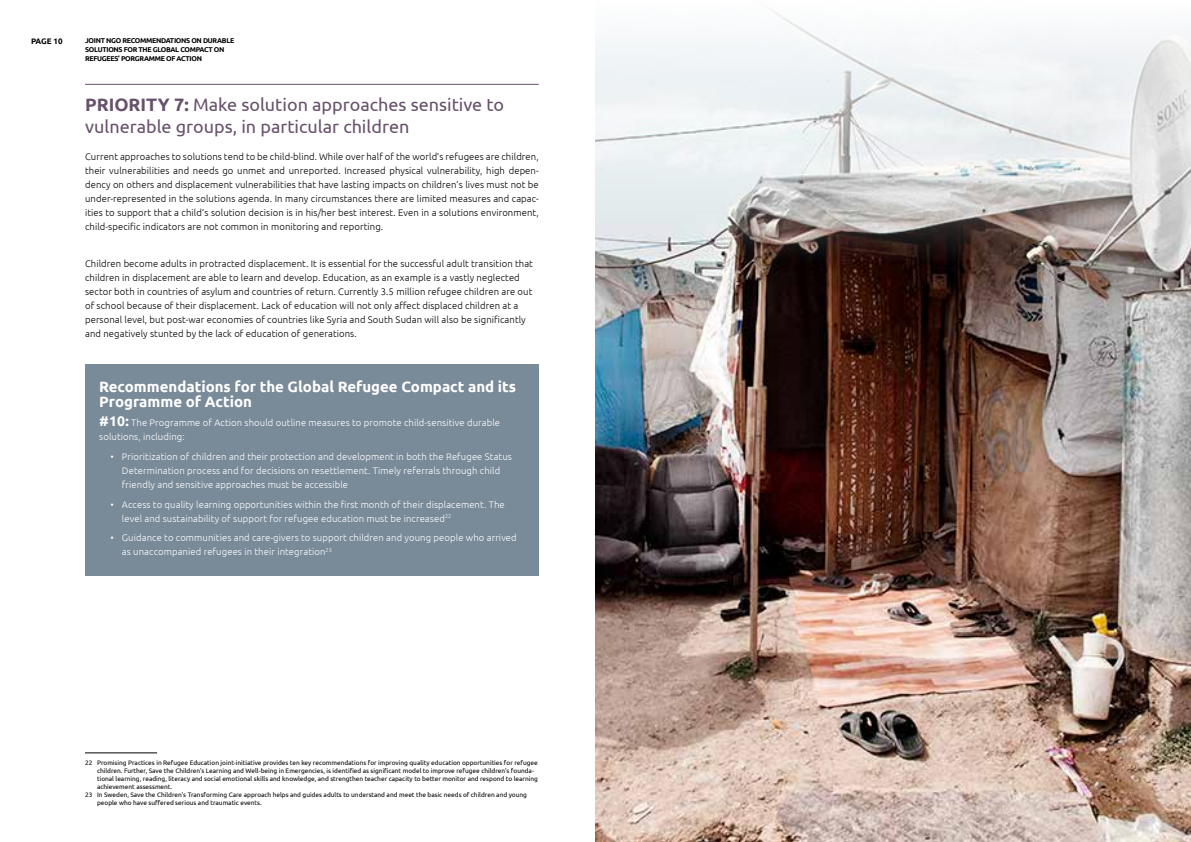
<style>
.page{position:relative;width:1191px;height:842px;background:#fff}
.page>*{position:absolute;margin:0;border:0;box-sizing:border-box;transform-origin:0 0}
.t1{font:18px/22px "Ubuntu";color:#68516c}
.t2{font:700 15px/15px "Ubuntu";color:#fff}
.t3{font:300 9.5px/14px "Ubuntu";letter-spacing:.01em;color:#000;text-align:justify}
.t4{font:300 9.5px/14px "Ubuntu";letter-spacing:.01em;color:#fff}
.t5{font:700 8px "Ubuntu";letter-spacing:-.015em;color:#000}
.t6{font:700 7px/9px "Ubuntu";letter-spacing:-.04em;color:#000}
.t7{font:6.5px "Ubuntu";color:#000}
.s1{font-weight:700}
.s2{font-weight:700;font-size:14px}
</style>
<div class="page">
<div style="left:85px;top:364px;width:454px;height:211px;background:#798a99"></div>
<hr style="left:85px;top:84px;width:454px;height:1px;background:#68516c">
<hr style="left:85px;top:753px;width:72px;height:1px;background:#000">
<img style="left:595px;top:10px;width:596px;height:832px">
<p class="t5" style="left:31px;top:36px;width:33px">PAGE 10</p>
<p class="t6" style="left:85px;top:36px;width:151px">JOINT NGO RECOMMENDATIONS ON DURABLE<br>SOLUTIONS FOR THE GLOBAL COMPACT ON<br>REFUGEES’ PORGRAMME OF ACTION</p>
<h1 class="t1" style="left:85px;top:93px;width:420px"><span class="s1">PRIORITY 7:</span> Make solution approaches sensitive to vulnerable groups, in particular children</h1>
<p class="t3" style="left:85px;top:150px;width:455px">Current approaches to solutions tend to be child-blind. While over half of the world’s refugees are children, their vulnerabilities and needs go unmet and unreported. Increased physical vulnerability, high depen&shy;dency on others and displacement vulnerabilities that have lasting impacts on children’s lives must not be under-represented in the solutions agenda. In many circumstances there are limited measures and capac&shy;ities to support that a child’s solution decision is in his/her best interest. Even in a solutions environment, child-specific indicators are not common in monitoring and reporting.</p>
<p class="t3" style="left:85px;top:257px;width:449px;text-align:left">Children become adults in protracted displacement. It is essential for the successful adult transition that children in displacement are able to learn and develop. Education, as an example is a vastly neglected sector both in countries of asylum and countries of return. Currently 3.5 million refugee children are out of school because of their displacement. Lack of education will not only affect displaced children at a personal level, but post-war economies of countries like Syria and South Sudan will also be significantly and negatively stunted by the lack of education of generations.</p>
<h2 class="t2" style="left:99px;top:379px;width:418px">Recommendations for the Global Refugee Compact and its<br>Programme of Action</h2>
<p class="t4" style="left:99px;top:416px;width:402px"><span class="s2">#10:</span> The Programme of Action should outline measures to promote child-sensitive durable solutions, including:</p>
<p class="t4" style="left:122px;top:449px;width:391px;text-indent:-11px">• Prioritization of children and their protection and development in both the Refugee Status<br>Determination process and for decisions on resettlement. Timely referrals through child friendly and sensitive approaches must be accessible</p>
<p class="t4" style="left:122px;top:497px;width:384px;text-indent:-11px">• Access to quality learning opportunities within the first month of their displacement. The level and sustainability of support for refugee education must be increased<sup>22</sup></p>
<p class="t4" style="left:122px;top:531px;width:396px;text-indent:-11px">• Guidance to communities and care-givers to support children and young people who arrived as unaccompanied refugees in their integration<sup>23</sup></p>
<p class="t7" style="left:85px;top:759px;width:454px">22 Promising Practices in Refugee Education joint-initiative provides ten key recommendations for improving quality education opportunities for refugee</p>
<p class="t7" style="left:97px;top:767px;width:438px">children. Further, Save the Children’s Learning and Well-being in Emergencies, is identified as significant model to improve refugee children’s founda-</p>
<p class="t7" style="left:97px;top:775px;width:442px">tional learning, reading, literacy and social emotional skills and knowledge, and strengthen teacher capacity to better monitor and respond to learning</p>
<p class="t7" style="left:97px;top:783px;width:77px">achievement assessment.</p>
<p class="t7" style="left:85px;top:791px;width:443px">23 In Sweden, Save the Children’s Transforming Care approach helps and guides adults to understand and meet the basic needs of children and young</p>
<p class="t7" style="left:97px;top:799px;width:166px">people who have suffered serious and traumatic events.</p>
</div>
